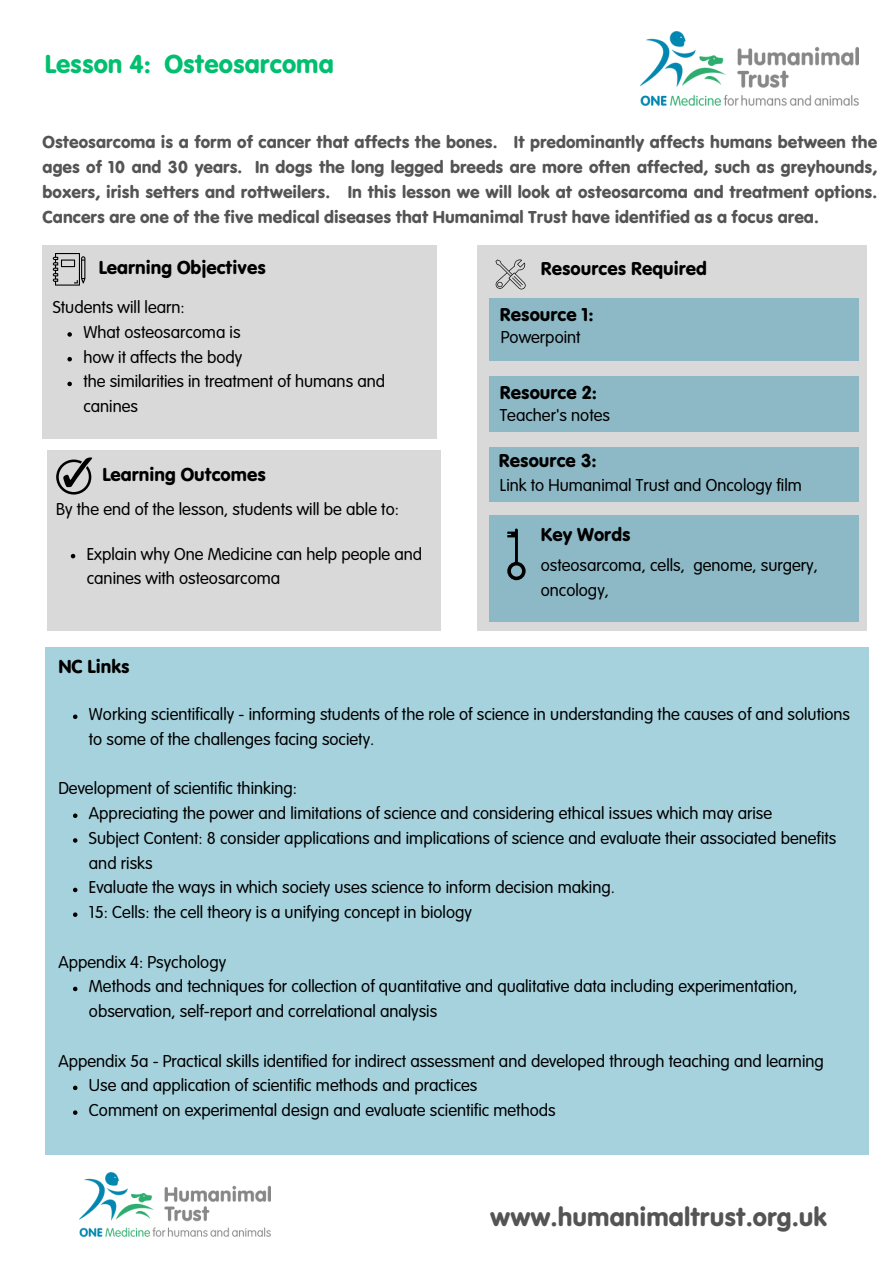
<style>
.page{position:relative;width:893px;height:1264px;background:#fff}
.page>*{position:absolute;margin:0;border:0;box-sizing:border-box;transform-origin:0 0}
.t1{font:27px "VAG Rundschrift D";color:#545454}
.t2{font:27px "VAG Rundschrift D";color:#00bf6f}
.t3{font:19.5px "VAG Rundschrift D";color:#000}
.t4{font:19.35px "VAG Rundschrift D";color:#000}
.t5{font:300 18px/24.8px "VAG Rundschrift D";color:#000}
.t6{font:18px/24.8px "VAG Rundschrift D";color:#545454;text-align:justify}
</style>
<div class="page">
<img style="left:640px;top:31px;width:218px;height:74px">
<div style="left:45px;top:647px;width:823px;height:508px;background:#a6d2de"></div>
<svg style="left:73px;top:714px;width:4px;height:5px"></svg>
<svg style="left:73px;top:813px;width:4px;height:5px"></svg>
<svg style="left:73px;top:838px;width:4px;height:4px"></svg>
<svg style="left:73px;top:887px;width:4px;height:5px"></svg>
<svg style="left:73px;top:912px;width:4px;height:5px"></svg>
<svg style="left:73px;top:986px;width:4px;height:5px"></svg>
<svg style="left:73px;top:1085px;width:4px;height:5px"></svg>
<svg style="left:73px;top:1110px;width:4px;height:4px"></svg>
<div style="left:43px;top:245px;width:393px;height:194px;background:#d9d9d9"></div>
<div style="left:477px;top:245px;width:390px;height:386px;background:#d9d9d9"></div>
<svg style="left:53px;top:253px;width:32px;height:32px"></svg>
<div style="left:47px;top:450px;width:393px;height:181px;background:#d9d9d9"></div>
<svg style="left:56px;top:457px;width:36px;height:37px"></svg>
<svg style="left:495px;top:259px;width:30px;height:30px"></svg>
<div style="left:489px;top:447px;width:369px;height:54px;background:#8db9c6"></div>
<div style="left:489px;top:515px;width:369px;height:107px;background:#8db9c6"></div>
<svg style="left:507px;top:528px;width:18px;height:52px"></svg>
<div style="left:489px;top:376px;width:369px;height:56px;background:#8db9c6"></div>
<div style="left:489px;top:298px;width:369px;height:62px;background:#8db9c6"></div>
<svg style="left:67px;top:332px;width:5px;height:5px"></svg>
<svg style="left:67px;top:357px;width:5px;height:4px"></svg>
<svg style="left:67px;top:381px;width:5px;height:5px"></svg>
<svg style="left:71px;top:554px;width:4px;height:4px"></svg>
<img style="left:80px;top:1172px;width:190px;height:64px">
<p class="t2" style="left:45px;top:53px;width:290px">Lesson 4: Osteosarcoma</p>
<p class="t6" style="left:43px;top:132px;width:836px">Osteosarcoma is a form of cancer that affects the bones. It predominantly affects humans between the ages of 10 and 30 years. In dogs the long legged breeds are more often affected, such as greyhounds, boxers, irish setters and rottweilers. In this lesson we will look at osteosarcoma and treatment options.<br>Cancers are one of the five medical diseases that Humanimal Trust have identified as a focus area.</p>
<p class="t3" style="left:99px;top:259px;width:168px">Learning Objectives</p>
<p class="t5" style="left:53px;top:297px;width:133px">Students will learn:</p>
<p class="t5" style="left:83px;top:321px;width:159px">What osteosarcoma is</p>
<p class="t5" style="left:83px;top:346px;width:160px">how it affects the body</p>
<p class="t5" style="left:83px;top:371px;width:303px">the similarities in treatment of humans and canines</p>
<p class="t3" style="left:102px;top:467px;width:165px">Learning Outcomes</p>
<p class="t5" style="left:56px;top:499px;width:344px">By the end of the lesson, students will be able to:</p>
<p class="t5" style="left:87px;top:543px;width:337px">Explain why One Medicine can help people and canines with osteosarcoma</p>
<p class="t3" style="left:58px;top:658px;width:73px">NC Links</p>
<p class="t3" style="left:540px;top:261px;width:168px">Resources Required</p>
<p class="t3" style="left:500px;top:307px;width:95px">Resource 1:</p>
<p class="t5" style="left:501px;top:326px;width:81px">Powerpoint</p>
<p class="t3" style="left:500px;top:385px;width:99px">Resource 2:</p>
<p class="t5" style="left:500px;top:405px;width:112px">Teacher's notes</p>
<p class="t3" style="left:499px;top:452px;width:99px">Resource 3:</p>
<p class="t5" style="left:500px;top:474px;width:303px">Link to Humanimal Trust and Oncology film</p>
<p class="t4" style="left:540px;top:526px;width:91px">Key Words</p>
<p class="t5" style="left:540px;top:555px;width:278px">osteosarcoma, cells, genome, surgery, oncology,</p>
<p class="t5" style="left:89px;top:703px;width:762px">Working scientifically - informing students of the role of science in understanding the causes of and solutions to some of the challenges facing society.</p>
<p class="t5" style="left:58px;top:778px;width:240px">Development of scientific thinking:</p>
<p class="t5" style="left:89px;top:802px;width:684px">Appreciating the power and limitations of science and considering ethical issues which may arise</p>
<p class="t5" style="left:89px;top:827px;width:748px">Subject Content: 8 consider applications and implications of science and evaluate their associated benefits and risks</p>
<p class="t5" style="left:89px;top:877px;width:527px">Evaluate the ways in which society uses science to inform decision making.</p>
<p class="t5" style="left:89px;top:901px;width:384px">15: Cells: the cell theory is a unifying concept in biology</p>
<p class="t5" style="left:58px;top:951px;width:169px">Appendix 4: Psychology</p>
<p class="t5" style="left:89px;top:975px;width:710px">Methods and techniques for collection of quantitative and qualitative data including experimentation, observation, self-report and correlational analysis</p>
<p class="t5" style="left:58px;top:1050px;width:767px">Appendix 5a - Practical skills identified for indirect assessment and developed through teaching and learning</p>
<p class="t5" style="left:89px;top:1074px;width:390px">Use and application of scientific methods and practices</p>
<p class="t5" style="left:89px;top:1099px;width:468px">Comment on experimental design and evaluate scientific methods</p>
<p class="t1" style="left:490px;top:1206px;width:338px">www.humanimaltrust.org.uk</p>
</div>
